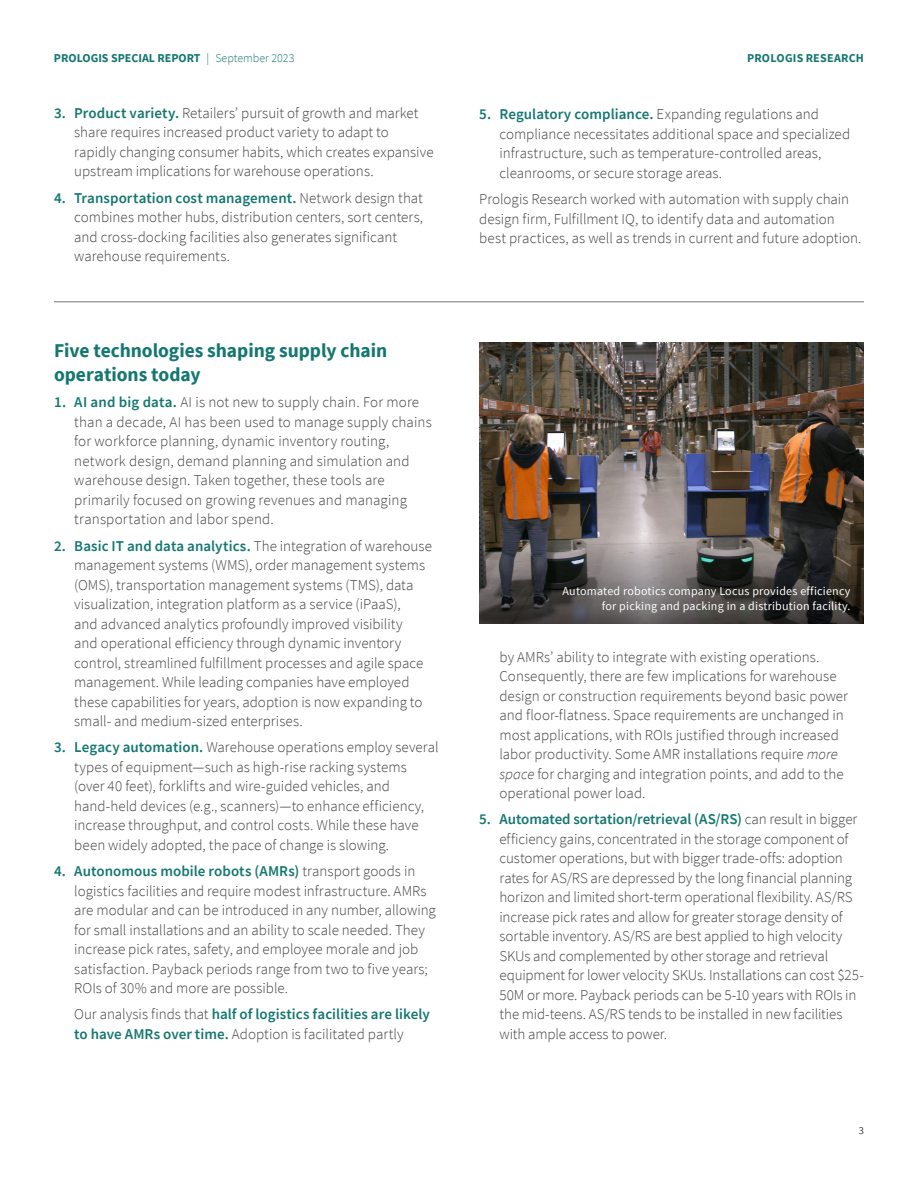
<style>
.page{position:relative;width:918px;height:1188px;background:#fff}
.page>*{position:absolute;margin:0;border:0;box-sizing:border-box;transform-origin:0 0}
.Section_Header{font:700 19.5px/24px "Source Sans Pro";letter-spacing:-.005em;color:#147770}
.Body_copy{font:300 15px/19.5px "Source Sans Pro";color:#414141}
.Body_copy-2{font:600 15px/19.5px "Source Sans Pro";color:#147770}
.t1{font:12px/14.4px "Source Sans Pro";letter-spacing:.02em;color:#fff;text-align:right}
.t2{font:700 12px "Source Sans Pro";color:#147770}
.t3{font:10.5px "Source Sans Pro";color:#414141}
.s1{font-weight:300}
.s2{font-weight:600;color:#147770}
.s3{font-weight:300;color:#414141}
.s4{font-style:italic}
</style>
<div class="page">
<hr style="left:54px;top:302px;width:810px;height:1px;background:#747576">
<img style="left:479px;top:343px;width:385px;height:198px">
<svg style="left:479px;top:541px;width:385px;height:82px;background:#524f4e"></svg>
<p class="t2" style="left:54px;top:50px;width:242px">PROLOGIS SPECIAL REPORT <span class="s1">| September 2023</span></p>
<p class="t2" style="left:747px;top:50px;width:118px">PROLOGIS RESEARCH</p>
<p class="Body_copy" style="left:74px;top:103px;width:361px;text-indent:-20px"><span class="s2">3. Product variety.</span> Retailers’ pursuit of growth and market share requires increased product variety to adapt to rapidly changing consumer habits, which creates expansive upstream implications for warehouse operations.</p>
<p class="Body_copy" style="left:74px;top:188px;width:351px;text-indent:-20px"><span class="s2">4. Transportation cost management.</span> Network design that combines mother hubs, distribution centers, sort centers, and cross-docking facilities also generates significant warehouse requirements.</p>
<p class="Section_Header" style="left:54px;top:338px;width:335px">Five technologies shaping supply chain operations today</p>
<p class="Body_copy" style="left:74px;top:393px;width:359px;text-indent:-20px"><span class="s2">1. AI and big data.</span> AI is not new to supply chain. For more than a decade, AI has been used to manage supply chains for workforce planning, dynamic inventory routing, network design, demand planning and simulation and warehouse design. Taken together, these tools are primarily focused on growing revenues and managing transportation and labor spend.</p>
<p class="Body_copy" style="left:74px;top:536px;width:359px;text-indent:-20px"><span class="s2">2. Basic IT and data analytics.</span> The integration of warehouse management systems (WMS), order management systems (OMS), transportation management systems (TMS), data visualization, integration platform as a service (iPaaS),<br>and advanced analytics profoundly improved visibility<br>and operational efficiency through dynamic inventory control, streamlined fulfillment processes and agile space management. While leading companies have employed these capabilities for years, adoption is now expanding to small- and medium-sized enterprises.</p>
<p class="Body_copy" style="left:74px;top:738px;width:366px;text-indent:-20px"><span class="s2">3. Legacy automation.</span> Warehouse operations employ several types of equipment—such as high-rise racking systems (over 40 feet), forklifts and wire-guided vehicles, and hand-held devices (e.g., scanners)—to enhance efficiency, increase throughput, and control costs. While these have been widely adopted, the pace of change is slowing.</p>
<p class="Body_copy" style="left:74px;top:861px;width:363px;text-indent:-20px"><span class="s2">4. Autonomous mobile robots (AMRs)</span> transport goods in logistics facilities and require modest infrastructure. AMRs are modular and can be introduced in any number, allowing for small installations and an ability to scale needed. They increase pick rates, safety, and employee morale and job satisfaction. Payback periods range from two to five years; ROIs of 30% and more are possible.</p>
<p class="Body_copy-2" style="left:74px;top:1004px;width:357px"><span class="s3">Our analysis finds that</span> half of logistics facilities are likely to have AMRs over time. <span class="s3">Adoption is facilitated partly</span></p>
<p class="Body_copy" style="left:500px;top:105px;width:352px;text-indent:-20px"><span class="s2">5. Regulatory compliance.</span> Expanding regulations and compliance necessitates additional space and specialized infrastructure, such as temperature-controlled areas, cleanrooms, or secure storage areas.</p>
<p class="Body_copy" style="left:479px;top:189px;width:384px">Prologis Research worked with automation with supply chain design firm, Fulfillment IQ, to identify data and automation best practices, as well as trends in current and future adoption.</p>
<p class="t1" style="left:563px;top:584px;width:289px">Automated robotics company Locus provides efficiency for picking and packing in a distribution facility.</p>
<p class="Body_copy" style="left:500px;top:647px;width:350px">by AMRs’ ability to integrate with existing operations.<br>Consequently, there are few implications for warehouse design or construction requirements beyond basic power and floor-flatness. Space requirements are unchanged in most applications, with ROIs justified through increased labor productivity. Some AMR installations require <span class="s4">more space</span> for charging and integration points, and add to the operational power load.</p>
<p class="Body_copy" style="left:500px;top:810px;width:366px;text-indent:-20px"><span class="s2">5. Automated sortation/retrieval (AS/RS)</span> can result in bigger efficiency gains, concentrated in the storage component of customer operations, but with bigger trade-offs: adoption rates for AS/RS are depressed by the long financial planning horizon and limited short-term operational flexibility. AS/RS increase pick rates and allow for greater storage density of sortable inventory. AS/RS are best applied to high velocity SKUs and complemented by other storage and retrieval equipment for lower velocity SKUs. Installations can cost $25- 50M or more. Payback periods can be 5-10 years with ROIs in the mid-teens. AS/RS tends to be installed in new facilities with ample access to power.</p>
<p class="t3" style="left:859px;top:1124px;width:7px">3</p>
</div>
